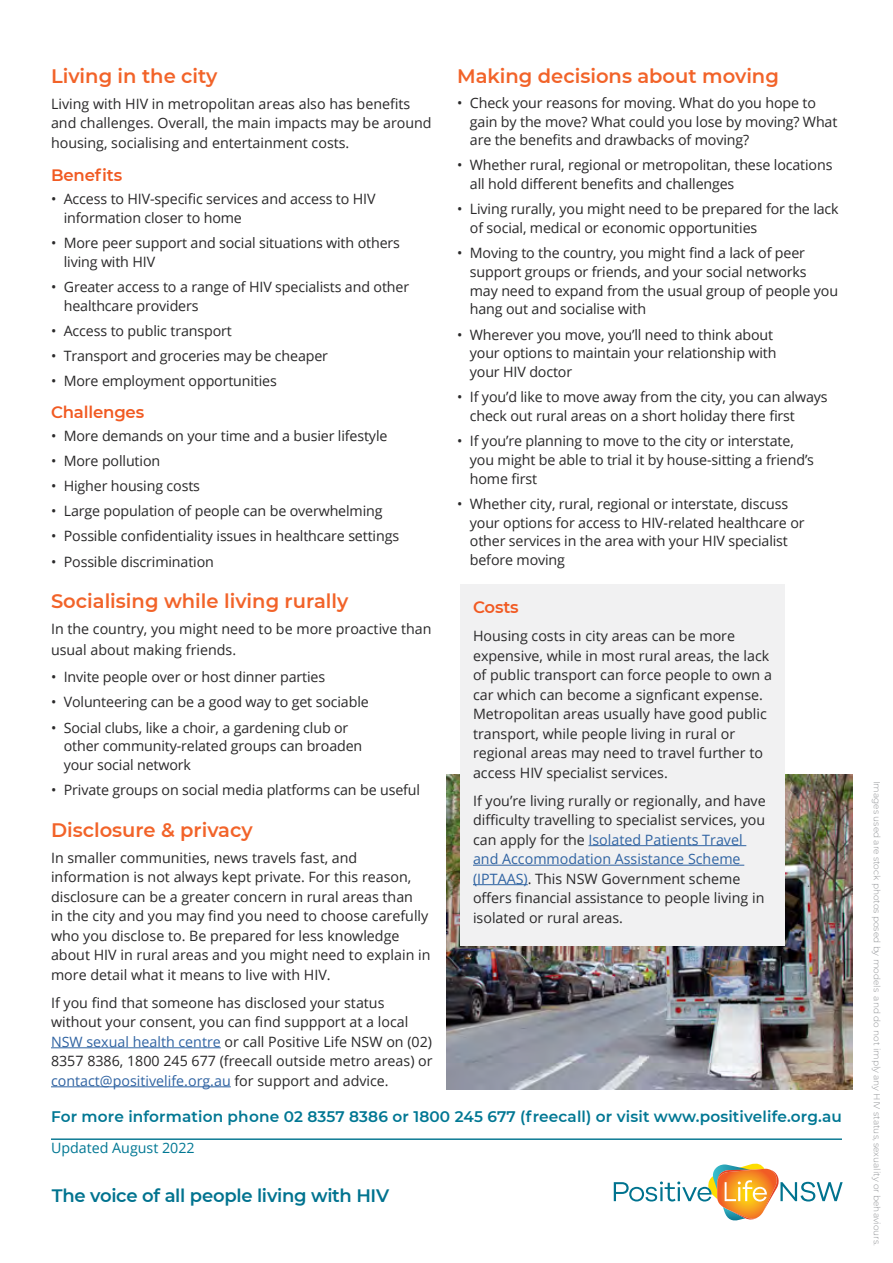
<style>
.page{position:relative;width:893px;height:1263px;background:#fff}
.page>*{position:absolute;margin:0;border:0;box-sizing:border-box;transform-origin:0 0}
.t1{font:600 19.5px "Montserrat";color:#f26329}
.t2{font:600 18px "Montserrat";letter-spacing:-.02em;color:#00738f}
.t3{font:600 16.5px "Montserrat";letter-spacing:-.01em;color:#f15a22}
.t4{font:600 15.3px "Montserrat";letter-spacing:.01em;color:#007793}
.t5{font:14.25px/19.5px "Open Sans";letter-spacing:-.01em;color:#292829}
.t6{font:14.25px "Open Sans";color:#007793}
.t7{font:300 9px "Montserrat";color:#939598}
.s1{color:#2f63a2}
</style>
<div class="page">
<svg style="left:614px;top:1163px;width:229px;height:58px"></svg>
<hr style="left:51px;top:1139px;width:791px;height:1px;background:#00738f">
<hr style="left:51px;top:1047px;width:170px;height:1px;background:#2f63a2">
<hr style="left:51px;top:1086px;width:180px;height:1px;background:#2f63a2">
<img style="left:446px;top:774px;width:407px;height:315px">
<div style="left:460px;top:584px;width:325px;height:362px;background:#f1f1f2"></div>
<hr style="left:588px;top:845px;width:158px;height:1px;background:#2f63a2">
<hr style="left:473px;top:865px;width:271px;height:1px;background:#2f63a2">
<hr style="left:473px;top:884px;width:55px;height:1px;background:#2f63a2">
<h1 class="t1" style="left:51px;top:62px;width:168px">Living in the city</h1>
<p class="t5" style="left:51px;top:93px;width:382px">Living with HIV in metropolitan areas also has benefits and challenges. Overall, the main impacts may be around housing, socialising and entertainment costs.</p>
<p class="t3" style="left:51px;top:164px;width:73px">Benefits</p>
<p class="t5" style="left:64px;top:189px;width:313px;line-height:18.8px;text-indent:-13px">• Access to HIV-specific services and access to HIV information closer to home</p>
<p class="t5" style="left:64px;top:233px;width:338px;line-height:18.8px;text-indent:-13px">• More peer support and social situations with others living with HIV</p>
<p class="t5" style="left:64px;top:277px;width:347px;line-height:18.8px;text-indent:-13px">• Greater access to a range of HIV specialists and other healthcare providers</p>
<p class="t5" style="left:51px;top:321px;width:182px">• Access to public transport</p>
<p class="t5" style="left:51px;top:346px;width:279px">• Transport and groceries may be cheaper</p>
<p class="t5" style="left:51px;top:371px;width:227px">• More employment opportunities</p>
<p class="t3" style="left:51px;top:400px;width:95px">Challenges</p>
<p class="t5" style="left:51px;top:426px;width:338px">• More demands on your time and a busier lifestyle</p>
<p class="t5" style="left:51px;top:451px;width:111px">• More pollution</p>
<p class="t5" style="left:51px;top:476px;width:151px">• Higher housing costs</p>
<p class="t5" style="left:51px;top:501px;width:333px">• Large population of people can be overwhelming</p>
<p class="t5" style="left:51px;top:526px;width:350px">• Possible confidentiality issues in healthcare settings</p>
<p class="t5" style="left:51px;top:551px;width:164px">• Possible discrimination</p>
<h1 class="t1" style="left:51px;top:587px;width:299px">Socialising while living rurally</h1>
<p class="t5" style="left:51px;top:618px;width:382px;line-height:21px">In the country, you might need to be more proactive than usual about making friends.</p>
<p class="t5" style="left:51px;top:667px;width:276px">• Invite people over or host dinner parties</p>
<p class="t5" style="left:51px;top:692px;width:319px">• Volunteering can be a good way to get sociable</p>
<p class="t5" style="left:64px;top:718px;width:300px;line-height:18.8px;text-indent:-13px">• Social clubs, like a choir, a gardening club or other community-related groups can broaden your social network</p>
<p class="t5" style="left:51px;top:780px;width:371px">• Private groups on social media platforms can be useful</p>
<h1 class="t1" style="left:51px;top:816px;width:203px">Disclosure &amp; privacy</h1>
<p class="t5" style="left:51px;top:847px;width:381px">In smaller communities, news travels fast, and information is not always kept private. For this reason, disclosure can be a greater concern in rural areas than<br>in the city and you may find you need to choose carefully who you disclose to. Be prepared for less knowledge about HIV in rural areas and you might need to explain in more detail what it means to live with HIV.</p>
<p class="t5" style="left:51px;top:992px;width:383px">If you find that someone has disclosed your status without your consent, you can find suppport at a local <span class="s1">NSW sexual health centre</span> or call Positive Life NSW on (02)<br>8357 8386, 1800 245 677 (freecall outside metro areas) or <span class="s1">contact@positivelife.org.au</span> for support and advice.</p>
<h1 class="t1" style="left:457px;top:62px;width:323px">Making decisions about moving</h1>
<p class="t5" style="left:470px;top:93px;width:369px;line-height:18.8px;text-indent:-13px">• Check your reasons for moving. What do you hope to gain by the move? What could you lose by moving? What are the benefits and drawbacks of moving?</p>
<p class="t5" style="left:470px;top:156px;width:364px;line-height:18.8px;text-indent:-13px">• Whether rural, regional or metropolitan, these locations all hold different benefits and challenges</p>
<p class="t5" style="left:470px;top:199px;width:370px;line-height:18.8px;text-indent:-13px">• Living rurally, you might need to be prepared for the lack of social, medical or economic opportunities</p>
<p class="t5" style="left:470px;top:243px;width:370px;line-height:18.8px;text-indent:-13px">• Moving to the country, you might find a lack of peer support groups or friends, and your social networks may need to expand from the usual group of people you hang out and socialise with</p>
<p class="t5" style="left:470px;top:325px;width:308px;line-height:18.8px;text-indent:-13px">• Wherever you move, you’ll need to think about your options to maintain your relationship with your HIV doctor</p>
<p class="t5" style="left:470px;top:387px;width:359px;line-height:18.8px;text-indent:-13px">• If you’d like to move away from the city, you can always check out rural areas on a short holiday there first</p>
<p class="t5" style="left:470px;top:431px;width:346px;line-height:18.8px;text-indent:-13px">• If you’re planning to move to the city or interstate, you might be able to trial it by house-sitting a friend’s home first</p>
<p class="t5" style="left:470px;top:494px;width:336px;line-height:18.8px;text-indent:-13px">• Whether city, rural, regional or interstate, discuss your options for access to HIV-related healthcare or other services in the area with your HIV specialist before moving</p>
<p class="t3" style="left:473px;top:595px;width:47px">Costs</p>
<p class="t5" style="left:473px;top:626px;width:300px">Housing costs in city areas can be more expensive, while in most rural areas, the lack of public transport can force people to own a car which can become a signficant expense.<br>Metropolitan areas usually have good public transport, while people living in rural or regional areas may need to travel further to access HIV specialist services.</p>
<p class="t5" style="left:473px;top:790px;width:294px">If you’re living rurally or regionally, and have difficulty travelling to specialist services, you can apply for the <span class="s1">Isolated Patients Travel and Accommodation Assistance Scheme (IPTAAS)</span>. This NSW Government scheme offers financial assistance to people living in isolated or rural areas.</p>
<p class="t4" style="left:51px;top:1105px;width:792px">For more information phone 02 8357 8386 or 1800 245 677 (freecall) or visit www.positivelife.org.au</p>
<p class="t6" style="left:51px;top:1138px;width:145px">Updated August 2022</p>
<p class="t2" style="left:52px;top:1182px;width:339px">The voice of all people living with HIV</p>
<p class="t7" style="left:883px;top:781px;width:467px;rotate:90deg">Images used are stock photos posed by models and do not imply any HIV status, sexuality or behaviours.</p>
</div>
